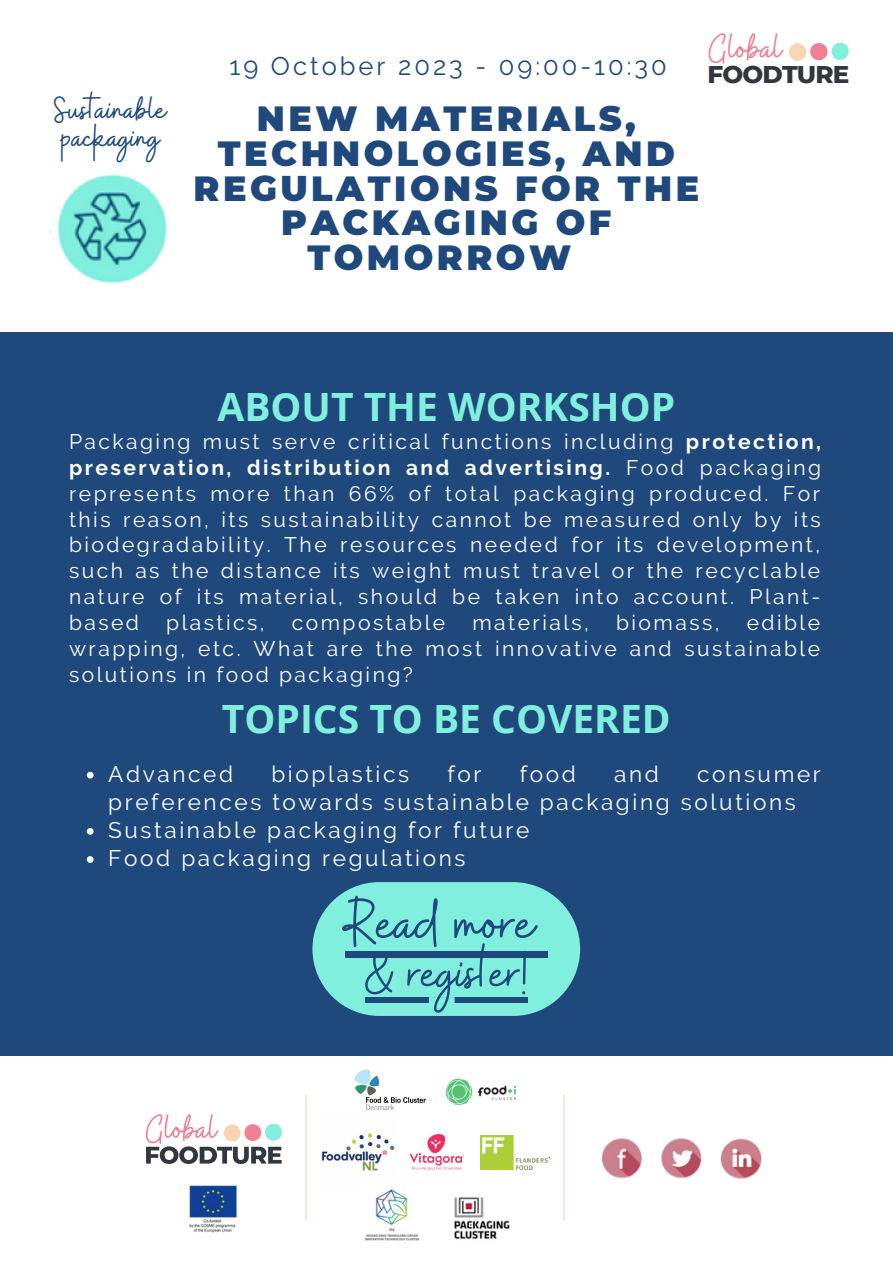
<style>
.page{position:relative;width:893px;height:1264px;background:#fff}
.page>*{position:absolute;margin:0;border:0;box-sizing:border-box;transform-origin:0 0}
.t1{font:67.8px "Buffalo";color:#1f497d}
.t2{font:60.3px "Buffalo";color:#1f497d}
.t3{font:41.4px "Buffalo";color:#ef8193}
.t4{font:700 39px "Open Sans";color:#81efdd}
.t5{font:37.2px/28.5px "Buffalo";color:#1f497d}
.t6{font:900 34.95px/34.8px "Montserrat";letter-spacing:.1em;color:#1f497d;text-align:center}
.t7{font:25.5px "Raleway";letter-spacing:.115em;color:#1f497d}
.t8{font:800 24.6px "Montserrat";letter-spacing:-.035em;color:#30373f}
.t9{font:22.5px/28px "Raleway";letter-spacing:.115em;color:#fff}
.t10{font:21px/25.8px "Raleway";letter-spacing:.115em;color:#fff;text-align:justify}
.s1{font-weight:700}
</style>
<div class="page">
<div style="left:0;top:332px;width:892px;height:723px;background:#1f497d"></div>
<svg style="left:789px;top:43px;width:59px;height:18px"></svg>
<div style="left:312px;top:882px;width:268px;height:133px;background:#81efdd;border-radius:67px"></div>
<svg style="left:87px;top:771px;width:7px;height:7px"></svg>
<svg style="left:87px;top:828px;width:7px;height:6px"></svg>
<svg style="left:87px;top:856px;width:7px;height:6px"></svg>
<img style="left:50px;top:174px;width:118px;height:110px">
<hr style="left:305px;top:1094px;width:1px;height:126px;background:#fbd4b4">
<img style="left:145px;top:1114px;width:137px;height:50px">
<img style="left:189px;top:1185px;width:48px;height:47px">
<img style="left:354px;top:1069px;width:72px;height:41px">
<img style="left:445px;top:1078px;width:72px;height:28px">
<img style="left:321px;top:1133px;width:74px;height:38px">
<img style="left:410px;top:1133px;width:53px;height:37px">
<img style="left:480px;top:1135px;width:69px;height:34px">
<img style="left:364px;top:1189px;width:56px;height:52px">
<img style="left:454px;top:1197px;width:56px;height:42px">
<hr style="left:563px;top:1094px;width:1px;height:126px;background:#fbd4b4">
<img style="left:602px;top:1138px;width:41px;height:41px">
<img style="left:661px;top:1138px;width:41px;height:41px">
<img style="left:720px;top:1138px;width:42px;height:41px">
<div style="left:345px;top:951px;width:189px;height:7px;background:#1f497d"></div>
<div style="left:534px;top:951px;width:14px;height:7px;background:#1f497d"></div>
<svg style="left:365px;top:997px;width:162px;height:6px"></svg>
<h3 class="t5" style="left:54px;top:97px;width:114px">Sustainable packaging</h3>
<p class="t7" style="left:229px;top:51px;width:438px">19 October 2023 - 09:00-10:30</p>
<h3 class="t6" style="left:193px;top:101px;width:507px">NEW MATERIALS,<br>TECHNOLOGIES, AND<br>REGULATIONS FOR THE<br>PACKAGING OF<br>TOMORROW</h3>
<h3 class="t3" style="left:709px;top:21px;width:74px">Global</h3>
<p class="t8" style="left:707px;top:59px;width:143px">FOODTURE</p>
<h3 class="t4" style="left:217px;top:379px;width:459px">ABOUT THE WORKSHOP</h3>
<p class="t10" style="left:69px;top:428px;width:753px">Packaging must serve critical functions including <span class="s1">protection, preservation, distribution and advertising.</span> Food packaging represents more than 66% of total packaging produced. For this reason, its sustainability cannot be measured only by its biodegradability. The resources needed for its development, such as the distance its weight must travel or the recyclable nature of its material, should be taken into account. Plant&shy;based</p>
<p class="t10" style="left:69px;top:609px;width:752px;text-indent:677px">edible wrapping, etc. What are the most innovative and sustainable solutions in food packaging?</p>
<p class="t10" style="left:166px;top:609px;width:100px">plastics,</p>
<p class="t10" style="left:292px;top:609px;width:155px">compostable</p>
<p class="t10" style="left:472px;top:609px;width:118px">materials,</p>
<p class="t10" style="left:616px;top:609px;width:105px">biomass,</p>
<h3 class="t4" style="left:222px;top:691px;width:450px">TOPICS TO BE COVERED</h3>
<p class="t9" style="left:108px;top:760px;width:126px">Advanced</p>
<p class="t9" style="left:271px;top:760px;width:139px">bioplastics</p>
<p class="t9" style="left:447px;top:760px;width:36px">for</p>
<p class="t9" style="left:519px;top:760px;width:58px">food</p>
<p class="t9" style="left:614px;top:760px;width:46px">and</p>
<p class="t9" style="left:108px;top:760px;width:714px;text-indent:588px">consumer preferences towards sustainable packaging solutions<br>Sustainable packaging for future<br>Food packaging regulations</p>
<h1 class="t1" style="left:345px;top:879px;width:191px">Read more</h1>
<h2 class="t2" style="left:365px;top:934px;width:164px">&amp; register!</h2>
</div>
